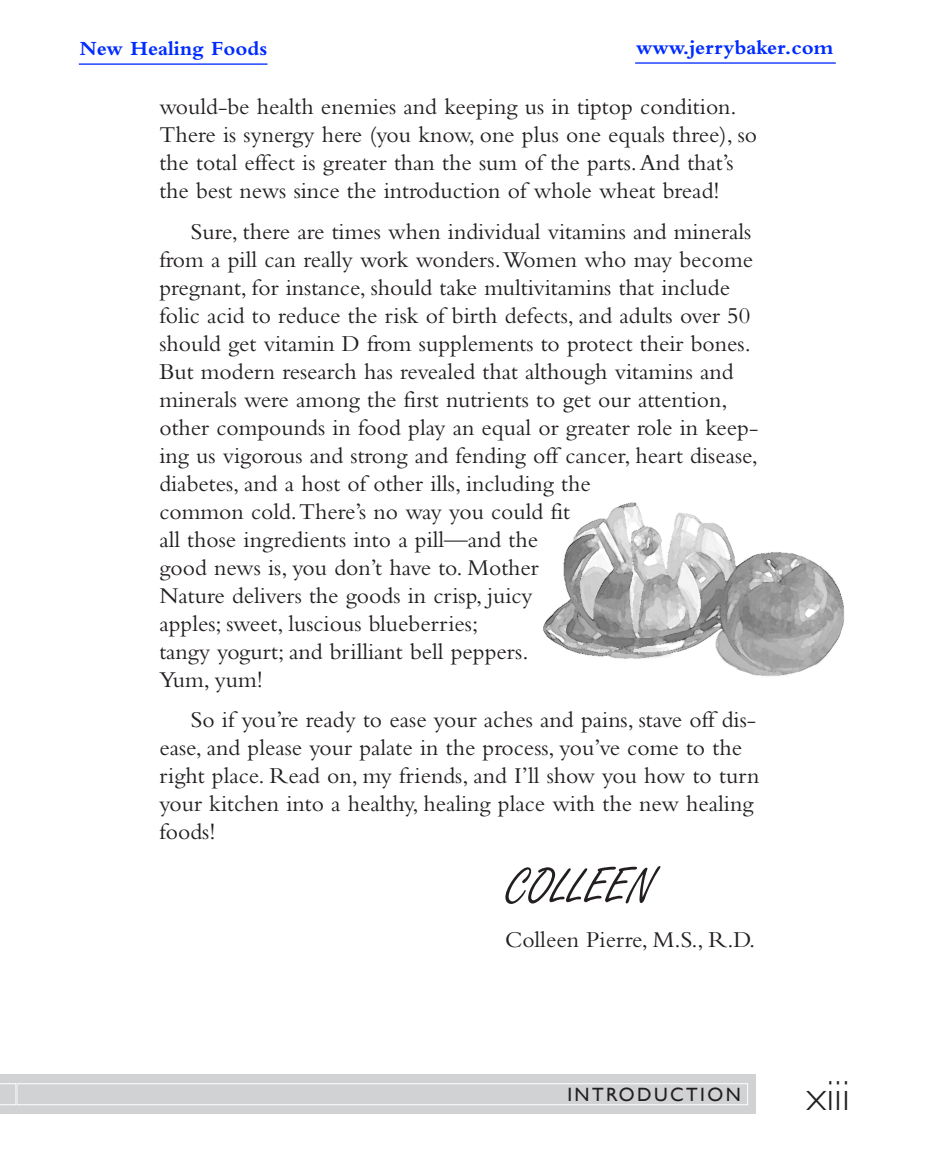
<style>
.page{position:relative;width:930px;height:1166px;background:#fff}
.page>*{position:absolute;margin:0;border:0;box-sizing:border-box;transform-origin:0 0}
.t1{font:50.75px "Freestyle Script";color:#231f20}
.t2{font:300 42px "Gill Sans";color:#231f20}
.t3{font:23.62px/28px "Bembo";color:#231f20}
.t4{font:21px "Bembo Bold Os F";color:#002bff}
.t5{font:19.25px "Gill Sans";letter-spacing:.125em;color:#231f20}
</style>
<div class="page">
<div style="left:16px;top:1073px;width:740px;height:40px;background:#d1d2d4"></div>
<div style="left:16px;top:1083px;width:731px;height:22px;border:1px solid #fff"></div>
<div style="left:0;top:1073px;width:16px;height:40px;background:#d1d2d4"></div>
<svg style="left:0;top:1083px;width:16px;height:22px"></svg>
<img style="left:543px;top:502px;width:302px;height:175px">
<hr style="left:79px;top:63px;width:188px;height:2px;background:#002bff">
<hr style="left:635px;top:62px;width:200px;height:2px;background:#002bff">
<p class="t4" style="left:80px;top:41px;width:189px">New Healing Foods</p>
<p class="t4" style="left:636px;top:40px;width:198px">www.jerrybaker.com</p>
<p class="t3" style="left:159px;top:95px;width:599px">would-be health enemies and keeping us in tiptop condition.<br>There is synergy here (you know, one plus one equals three), so the total effect is greater than the sum of the parts.And that’s the best news since the introduction of whole wheat bread!</p>
<p class="t3" style="left:159px;top:219px;width:600px;text-indent:32px">Sure, there are times when individual vitamins and minerals from a pill can really work wonders.Women who may become pregnant, for instance, should take multivitamins that include folic acid to reduce the risk of birth defects, and adults over 50 should get vitamin D from supplements to protect their bones.<br>But modern research has revealed that although vitamins and minerals were among the first nutrients to get our attention, other compounds in food play an equal or greater role in keep&shy;ing us vigorous and strong and fending off cancer, heart disease, diabetes, and a host of other ills, including the<br>common cold.There’s no way you could fit<br>all those ingredients into a pill—and the<br>good news is, you don’t have to. Mother<br>Nature delivers the goods in crisp, juicy<br>apples; sweet, luscious blueberries;<br>tangy yogurt; and brilliant bell peppers.<br>Yum, yum!</p>
<p class="t3" style="left:159px;top:708px;width:601px;text-indent:32px">So if you’re ready to ease your aches and pains, stave off dis&shy;ease, and please your palate in the process, you’ve come to the right place. Read on, my friends, and I’ll show you how to turn your kitchen into a healthy, healing place with the new healing foods!</p>
<h1 class="t1" style="left:505px;top:855px;width:150px">COLLEEN</h1>
<p class="t3" style="left:505px;top:927px;width:251px">Colleen Pierre, M.S., R.D.</p>
<p class="t5" style="left:567px;top:1083px;width:175px">INTRODUCTION</p>
<h2 class="t2" style="left:806px;top:1072px;width:45px">xiii</h2>
</div>
